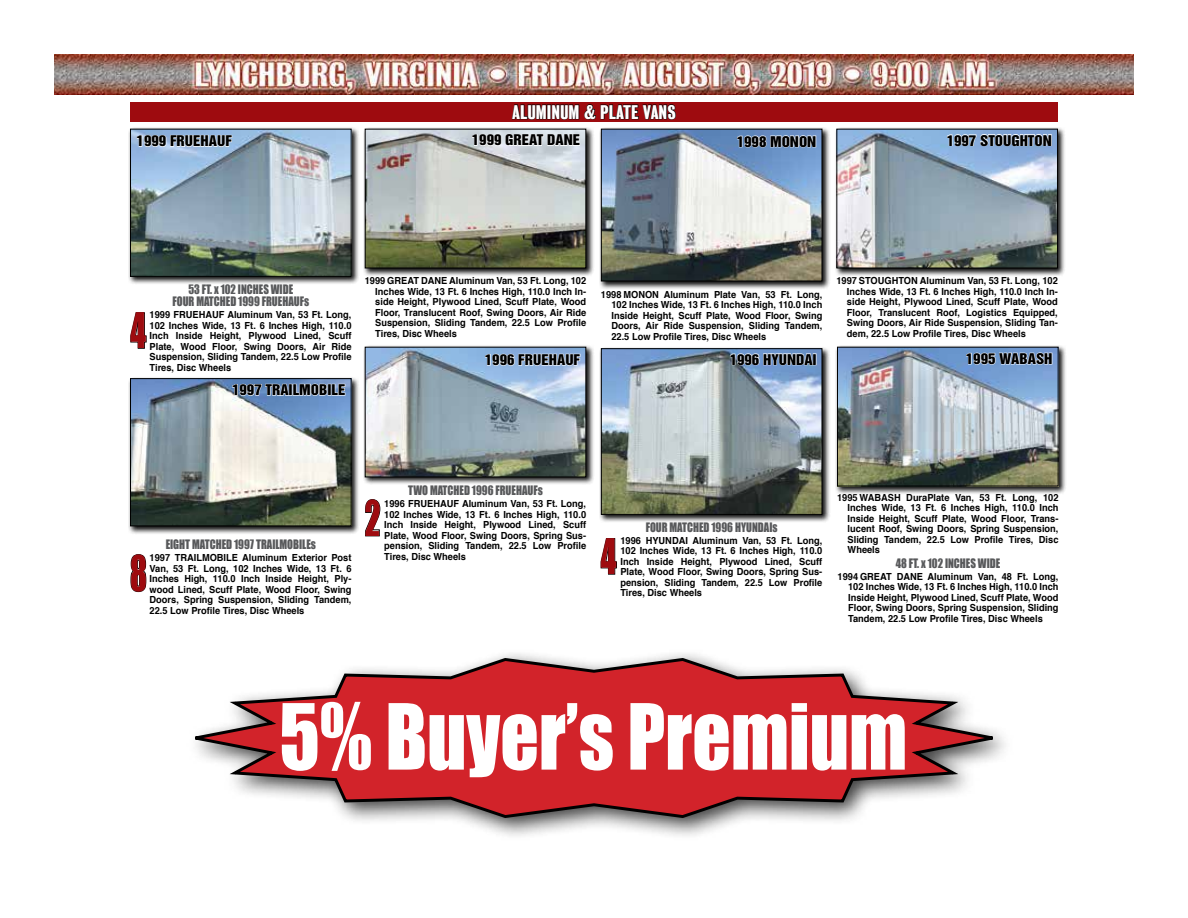
<style>
.page{position:relative;width:1188px;height:918px;background:#fff}
.page>*{position:absolute;margin:0;border:0;box-sizing:border-box;transform-origin:0 0}
.t1{font:84.15px "Impact";color:#fff;scale:.9 1}
.t2{font:45px "Impact";color:#9e0b0f;scale:.7 1}
.t3{font:18px "Bureau Grotesque One Seven";color:#fff;scale:1.05 1}
.t4{font:13.5px "Helvetica Inserat";color:#000;scale:1.1 1}
.t5{font:12px/12px "Impact";color:#58595b;text-align:center;scale:.9 1}
.t6{font:700 9.75px/10.5px "Helvetica";color:#000;text-align:justify;scale:.95 1}
</style>
<div class="page">
<img style="left:54px;top:54px;width:1080px;height:40px">
<div style="left:130px;top:102px;width:928px;height:20px;background:#9e0b0f"></div>
<div style="left:128px;top:127px;width:232px;height:158px;background:#000;opacity:.95"></div>
<img style="left:132px;top:131px;width:218px;height:144px">
<div style="left:130px;top:129px;width:222px;height:148px;border:1px solid #000"></div>
<svg style="left:137px;top:127px;width:95px;height:20px"></svg>
<svg style="left:130px;top:312px;width:17px;height:37px"></svg>
<div style="left:363px;top:127px;width:231px;height:149px;background:#000;opacity:.95"></div>
<img style="left:367px;top:131px;width:217px;height:135px">
<div style="left:365px;top:129px;width:221px;height:139px;border:1px solid #000"></div>
<img style="left:472px;top:82px;width:204px;height:64px">
<div style="left:599px;top:127px;width:232px;height:162px;background:#000;opacity:.95"></div>
<img style="left:603px;top:131px;width:217px;height:148px">
<div style="left:601px;top:129px;width:221px;height:152px;border:1px solid #000"></div>
<svg style="left:737px;top:130px;width:80px;height:22px;background:#8fabd2"></svg>
<div style="left:834px;top:127px;width:232px;height:149px;background:#000;opacity:.95"></div>
<img style="left:838px;top:131px;width:218px;height:135px">
<div style="left:836px;top:129px;width:222px;height:139px;border:1px solid #000"></div>
<svg style="left:947px;top:134px;width:105px;height:30px;background:#a0bde2"></svg>
<div style="left:128px;top:376px;width:232px;height:158px;background:#000;opacity:.95"></div>
<img style="left:132px;top:380px;width:218px;height:144px">
<div style="left:130px;top:378px;width:222px;height:148px;border:1px solid #000"></div>
<svg style="left:232px;top:376px;width:114px;height:38px"></svg>
<svg style="left:130px;top:554px;width:17px;height:38px"></svg>
<div style="left:599px;top:346px;width:232px;height:177px;background:#000;opacity:.95"></div>
<img style="left:603px;top:350px;width:217px;height:163px">
<div style="left:601px;top:348px;width:221px;height:167px;border:1px solid #000"></div>
<svg style="left:730px;top:346px;width:86px;height:20px"></svg>
<svg style="left:600px;top:538px;width:17px;height:37px"></svg>
<div style="left:363px;top:345px;width:231px;height:140px;background:#000;opacity:.95"></div>
<img style="left:367px;top:349px;width:217px;height:126px">
<div style="left:365px;top:347px;width:221px;height:130px;border:1px solid #000"></div>
<svg style="left:485px;top:345px;width:96px;height:21px;background:#a9bfdb"></svg>
<svg style="left:365px;top:499px;width:16px;height:38px"></svg>
<div style="left:835px;top:345px;width:232px;height:149px;background:#000;opacity:.95"></div>
<img style="left:839px;top:349px;width:218px;height:135px">
<div style="left:837px;top:347px;width:222px;height:139px;border:1px solid #000"></div>
<svg style="left:966px;top:345px;width:87px;height:30px;background:#8fadd4"></svg>
<div style="left:186px;top:648px;width:829px;height:193px;background:#000;opacity:.75"></div>
<svg style="left:186px;top:656px;width:822px;height:164px"></svg>
<h3 class="t4" style="left:137px;top:133px;width:88px">1999 FRUEHAUF</h3>
<h3 class="t3" style="left:512px;top:102px;width:157px">ALUMINUM &amp; PLATE VANS</h3>
<h3 class="t4" style="left:472px;top:132px;width:100px">1999 GREAT DANE</h3>
<h3 class="t4" style="left:737px;top:133px;width:74px">1998 MONON</h3>
<h3 class="t4" style="left:947px;top:132px;width:97px">1997 STOUGHTON</h3>
<p class="t5" style="left:173px;top:283px;width:153px">53 FT. x 102 INCHES WIDE<br>FOUR MATCHED 1999 FRUEHAUFs</p>
<p class="t6" style="left:150px;top:309px;width:214px">1999 FRUEHAUF Aluminum Van, 53 Ft. Long, 102 Inches Wide, 13 Ft. 6 Inches High, 110.0<br>Inch Inside Height, Plywood Lined, Scuff Plate, Wood Floor, Swing Doors, Air Ride Suspension, Sliding Tandem, 22.5 Low Profile Tires, Disc Wheels</p>
<h2 class="t2" style="left:131px;top:296px;width:24px">4</h2>
<h3 class="t4" style="left:232px;top:382px;width:105px">1997 TRAILMOBILE</h3>
<p class="t6" style="left:375px;top:276px;width:224px;text-indent:-10px">1999 GREAT DANE Aluminum Van, 53 Ft. Long, 102<br>Inches Wide, 13 Ft. 6 Inches High, 110.0 Inch In&shy;side Height, Plywood Lined, Scuff Plate, Wood Floor, Translucent Roof, Swing Doors, Air Ride Suspension, Sliding Tandem, 22.5 Low Profile Tires, Disc Wheels</p>
<h3 class="t4" style="left:485px;top:352px;width:88px">1996 FRUEHAUF</h3>
<p class="t6" style="left:611px;top:289px;width:224px;text-indent:-10px">1998 MONON Aluminum Plate Van, 53 Ft. Long, 102 Inches Wide, 13 Ft. 6 Inches High, 110.0 Inch Inside Height, Scuff Plate, Wood Floor, Swing Doors, Air Ride Suspension, Sliding Tandem, 22.5 Low Profile Tires, Disc Wheels</p>
<h3 class="t4" style="left:730px;top:351px;width:81px">1996 HYUNDAI</h3>
<p class="t6" style="left:847px;top:276px;width:224px;text-indent:-10px">1997 STOUGHTON Aluminum Van, 53 Ft. Long, 102<br>Inches Wide, 13 Ft. 6 Inches High, 110.0 Inch In&shy;side Height, Plywood Lined, Scuff Plate, Wood Floor, Translucent Roof, Logistics Equipped, Swing Doors, Air Ride Suspension, Sliding Tan&shy;dem, 22.5 Low Profile Tires, Disc Wheels</p>
<h3 class="t4" style="left:966px;top:351px;width:80px">1995 WABASH</h3>
<p class="t5" style="left:166px;top:538px;width:168px">EIGHT MATCHED 1997 TRAILMOBILEs</p>
<p class="t6" style="left:150px;top:553px;width:214px">1997 TRAILMOBILE Aluminum Exterior Post Van, 53 Ft. Long, 102 Inches Wide, 13 Ft. 6<br>Inches High, 110.0 Inch Inside Height, Ply&shy;wood Lined, Scuff Plate, Wood Floor, Swing Doors, Spring Suspension, Sliding Tandem, 22.5 Low Profile Tires, Disc Wheels</p>
<h2 class="t2" style="left:130px;top:538px;width:26px">8</h2>
<p class="t5" style="left:408px;top:484px;width:151px">TWO MATCHED 1996 FRUEHAUFs</p>
<p class="t6" style="left:384px;top:499px;width:214px">1996 FRUEHAUF Aluminum Van, 53 Ft. Long, 102 Inches Wide, 13 Ft. 6 Inches High, 110.0<br>Inch Inside Height, Plywood Lined, Scuff Plate, Wood Floor, Swing Doors, Spring Sus&shy;pension, Sliding Tandem, 22.5 Low Profile Tires, Disc Wheels</p>
<h2 class="t2" style="left:365px;top:483px;width:24px">2</h2>
<p class="t5" style="left:646px;top:521px;width:148px">FOUR MATCHED 1996 HYUNDAIs</p>
<p class="t6" style="left:620px;top:535px;width:214px">1996 HYUNDAI Aluminum Van, 53 Ft. Long, 102 Inches Wide, 13 Ft. 6 Inches High, 110.0<br>Inch Inside Height, Plywood Lined, Scuff Plate, Wood Floor, Swing Doors, Spring Sus&shy;pension, Sliding Tandem, 22.5 Low Profile Tires, Disc Wheels</p>
<h2 class="t2" style="left:601px;top:522px;width:24px">4</h2>
<p class="t6" style="left:848px;top:492px;width:224px;text-indent:-10px">1995 WABASH DuraPlate Van, 53 Ft. Long, 102<br>Inches Wide, 13 Ft. 6 Inches High, 110.0 Inch Inside Height, Scuff Plate, Wood Floor, Trans&shy;lucent Roof, Swing Doors, Spring Suspension, Sliding Tandem, 22.5 Low Profile Tires, Disc Wheels</p>
<p class="t5" style="left:896px;top:557px;width:118px">48 FT. x 102 INCHES WIDE</p>
<p class="t6" style="left:848px;top:571px;width:223px;text-indent:-10px">1994 GREAT DANE Aluminum Van, 48 Ft. Long, 102 Inches Wide, 13 Ft. 6 Inches High, 110.0 Inch Inside Height, Plywood Lined, Scuff Plate, Wood Floor, Swing Doors, Spring Suspension, Sliding Tandem, 22.5 Low Profile Tires, Disc Wheels</p>
<h1 class="t1" style="left:279px;top:671px;width:699px">5% Buyer’s Premium</h1>
</div>
